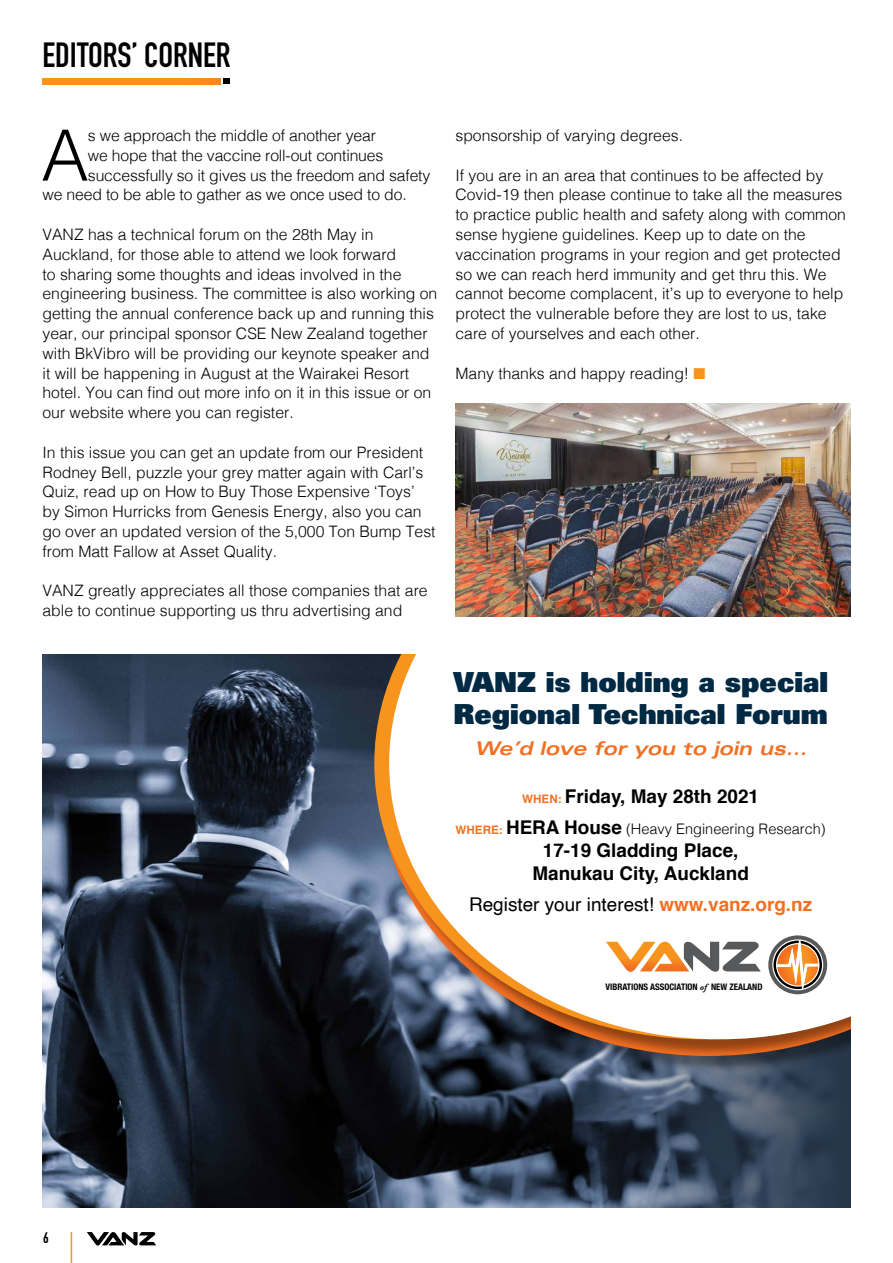
<style>
.page{position:relative;width:893px;height:1263px;background:#fff}
.page>*{position:absolute;margin:0;border:0;box-sizing:border-box;transform-origin:0 0}
.t1{font:300 70.8px "Helvetica";color:#000}
.t2{font:700 34.5px "DIN Condensed";color:#000}
.t3{font:900 27.6px/32px "Univers";color:#002944}
.t4{font:700 18.9px/22.6px "Helvetica";color:#000;text-align:center}
.t5{font:18.9px "Helvetica";color:#000}
.t6{font:italic 700 expanded 18.9px "Univers";color:#f36f21}
.t7{font:300 15.75px/19.8px "Helvetica";color:#000}
.t8{font:700 15px "DIN Condensed";color:#000}
.t9{font:300 14.55px "Helvetica";color:#000}
.t10{font:700 condensed 9px "Helvetica Neue";color:#000}
.s1{color:#f7941e}
.s2{font-size:11.7px;color:#f36f21}
.s3{font-weight:700;font-size:11.7px;color:#f36f21}
.s4{font-weight:700;font-size:18.9px}
.s5{font-weight:700;color:#f36f21}
.s6{font-family:"Adobe Garamond";font-style:italic;font-stretch:normal}
</style>
<div class="page">
<div style="left:43px;top:78px;width:177px;height:6px;background:#f7941d"></div>
<div style="left:223px;top:78px;width:7px;height:6px;background:#000"></div>
<img style="left:43px;top:655px;width:515px;height:553px">
<svg style="left:558px;top:1074px;width:292px;height:134px;background:#374558"></svg>
<div style="left:381px;top:655px;width:469px;height:419px;background:#000;opacity:.4"></div>
<div style="left:376px;top:655px;width:474px;height:402px;background:#000;opacity:.4"></div>
<svg style="left:374px;top:655px;width:15px;height:384px;background:#796858"></svg>
<svg style="left:389px;top:655px;width:461px;height:384px"></svg>
<svg style="left:768px;top:935px;width:59px;height:59px"></svg>
<svg style="left:773px;top:940px;width:49px;height:49px"></svg>
<svg style="left:606px;top:942px;width:155px;height:30px"></svg>
<img style="left:455px;top:404px;width:395px;height:213px">
<svg style="left:87px;top:1232px;width:69px;height:13px"></svg>
<hr style="left:71px;top:1232px;width:1px;height:31px;background:#f7941e">
<h2 class="t2" style="left:43px;top:32px;width:189px">EDITORS’ CORNER</h2>
<h1 class="t1" style="left:41px;top:95px;width:49px">A</h1>
<p class="t7" style="left:88px;top:124px;width:289px">s we approach the middle of another year</p>
<p class="t7" style="left:88px;top:144px;width:297px">we hope that the vaccine roll-out continues</p>
<p class="t7" style="left:88px;top:164px;width:344px">successfully so it gives us the freedom and safety</p>
<p class="t7" style="left:43px;top:184px;width:366px">we need to be able to gather as we once used to do.</p>
<p class="t7" style="left:43px;top:223px;width:396px">VANZ has a technical forum on the 28th May in Auckland, for those able to attend we look forward<br>to sharing some thoughts and ideas involved in the engineering business. The committee is also working on getting the annual conference back up and running this year, our principal sponsor CSE New Zealand together with BkVibro will be providing our keynote speaker and it will be happening in August at the Wairakei Resort hotel. You can find out more info on it in this issue or on our website where you can register.</p>
<p class="t7" style="left:43px;top:441px;width:395px">In this issue you can get an update from our President Rodney Bell, puzzle your grey matter again with Carl’s Quiz, read up on How to Buy Those Expensive ‘Toys’ by Simon Hurricks from Genesis Energy, also you can go over an updated version of the 5,000 Ton Bump Test from Matt Fallow at Asset Quality.</p>
<p class="t7" style="left:43px;top:580px;width:387px">VANZ greatly appreciates all those companies that are able to continue supporting us thru advertising and</p>
<p class="t7" style="left:455px;top:124px;width:229px">sponsorship of varying degrees.</p>
<p class="t7" style="left:455px;top:164px;width:392px">If you are in an area that continues to be affected by Covid-19 then please continue to take all the measures to practice public health and safety along with common sense hygiene guidelines. Keep up to date on the vaccination programs in your region and get protected so we can reach herd immunity and get thru this. We cannot become complacent, it’s up to everyone to help protect the vulnerable before they are lost to us, take care of yourselves and each other.</p>
<p class="t7" style="left:455px;top:362px;width:251px">Many thanks and happy reading! <span class="s1">■</span></p>
<h3 class="t3" style="left:453px;top:665px;width:376px">VANZ is holding a special<br>Regional Technical Forum</h3>
<p class="t6" style="left:474px;top:737px;width:334px">We’d love for you to join us...</p>
<p class="t4" style="left:522px;top:786px;width:238px"><span class="s2">WHEN:</span> Friday, May 28th 2021</p>
<p class="t9" style="left:456px;top:817px;width:372px"><span class="s3">WHERE:</span> <span class="s4">HERA House</span> (Heavy Engineering Research)</p>
<p class="t4" style="left:532px;top:839px;width:218px">17-19 Gladding Place,<br>Manukau City, Auckland</p>
<p class="t5" style="left:469px;top:889px;width:345px">Register your interest! <span class="s5">www.vanz.org.nz</span></p>
<p class="t10" style="left:605px;top:979px;width:159px">VIBRATIONS ASSOCIATION <span class="s6">of</span> NEW ZEALAND</p>
<p class="t8" style="left:43px;top:1227px;width:7px">6</p>
</div>
